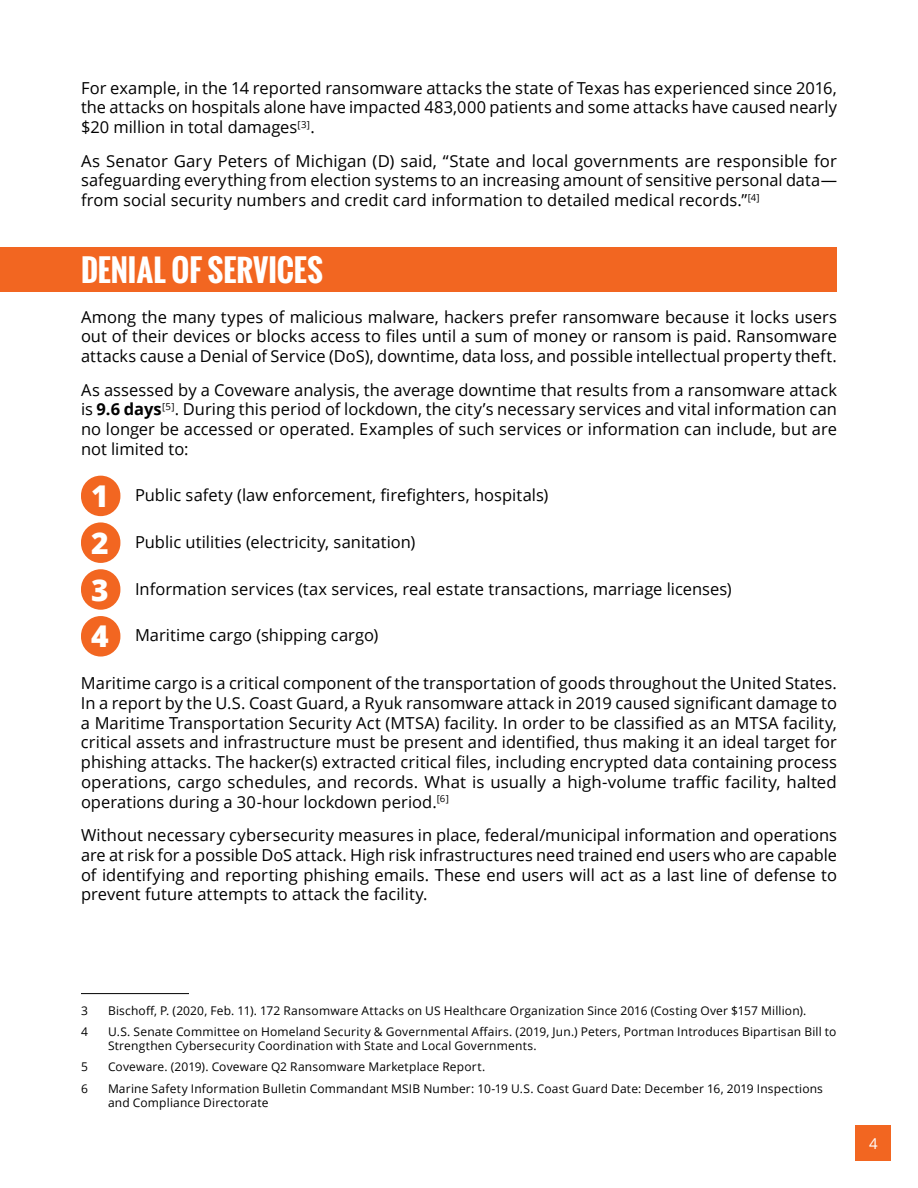
<style>
.page{position:relative;width:918px;height:1188px;background:#fff}
.page>*{position:absolute;margin:0;border:0;box-sizing:border-box;transform-origin:0 0}
.t1{font:700 30px "Oswald";letter-spacing:.005em;color:#fff}
.t2{font:16.5px/19.8px "Open Sans";color:#000;text-align:justify}
.t3{font:15px "Open Sans";color:#fff}
.t4{font:12px/14.4px "Open Sans";letter-spacing:.015em;color:#000}
.s1{font-weight:700}
.s2{font-weight:800;font-size:30px;color:#fff}
</style>
<div class="page">
<div style="left:856px;top:1126px;width:35px;height:35px;background:#f26621"></div>
<div style="left:0;top:247px;width:837px;height:44px;background:#f26621"></div>
<div style="left:81px;top:476px;width:39px;height:40px;background:#f26621;border-radius:20px"></div>
<div style="left:81px;top:522px;width:39px;height:41px;background:#f26621;border-radius:20px"></div>
<div style="left:81px;top:569px;width:39px;height:41px;background:#f26621;border-radius:20px"></div>
<div style="left:81px;top:616px;width:39px;height:41px;background:#f26621;border-radius:20px"></div>
<hr style="left:81px;top:993px;width:108px;height:1px;background:#000">
<p class="t2" style="left:81px;top:77px;width:758px">For example, in the 14 reported ransomware attacks the state of Texas has experienced since 2016, the attacks on hospitals alone have impacted 483,000 patients and some attacks have caused nearly $20 million in total damages<sup>[3]</sup>.</p>
<p class="t2" style="left:81px;top:150px;width:758px">As Senator Gary Peters of Michigan (D) said, “State and local governments are responsible for safeguarding everything from election systems to an increasing amount of sensitive personal data— from social security numbers and credit card information to detailed medical records.”<sup>[4]</sup></p>
<h1 class="t1" style="left:81px;top:247px;width:243px">DENIAL OF SERVICES</h1>
<p class="t2" style="left:81px;top:306px;width:758px">Among the many types of malicious malware, hackers prefer ransomware because it locks users out of their devices or blocks access to files until a sum of money or ransom is paid. Ransomware attacks cause a Denial of Service (DoS), downtime, data loss, and possible intellectual property theft.</p>
<p class="t2" style="left:81px;top:379px;width:758px">As assessed by a Coveware analysis, the average downtime that results from a ransomware attack is <span class="s1">9.6 days</span><sup>[5]</sup>. During this period of lockdown, the city’s necessary services and vital information can no longer be accessed or operated. Examples of such services or information can include, but are not limited to:</p>
<p class="t2" style="left:91px;top:485px;width:459px"><span class="s2">1</span> Public safety (law enforcement, firefighters, hospitals)</p>
<p class="t2" style="left:91px;top:532px;width:326px"><span class="s2">2</span> Public utilities (electricity, sanitation)</p>
<p class="t2" style="left:91px;top:578px;width:642px"><span class="s2">3</span> Information services (tax services, real estate transactions, marriage licenses)</p>
<p class="t2" style="left:91px;top:625px;width:289px"><span class="s2">4</span> Maritime cargo (shipping cargo)</p>
<p class="t2" style="left:81px;top:673px;width:758px">Maritime cargo is a critical component of the transportation of goods throughout the United States.<br>In a report by the U.S. Coast Guard, a Ryuk ransomware attack in 2019 caused significant damage to a Maritime Transportation Security Act (MTSA) facility. In order to be classified as an MTSA facility, critical assets and infrastructure must be present and identified, thus making it an ideal target for phishing attacks. The hacker(s) extracted critical files, including encrypted data containing process operations, cargo schedules, and records. What is usually a high-volume traffic facility, halted operations during a 30-hour lockdown period.<sup>[6]</sup></p>
<p class="t2" style="left:81px;top:825px;width:758px">Without necessary cybersecurity measures in place, federal/municipal information and operations are at risk for a possible DoS attack. High risk infrastructures need trained end users who are capable of identifying and reporting phishing emails. These end users will act as a last line of defense to prevent future attempts to attack the facility.</p>
<p class="t4" style="left:81px;top:1003px;width:8px">3</p>
<p class="t4" style="left:108px;top:1003px;width:700px">Bischoff, P. (2020, Feb. 11). 172 Ransomware Attacks on US Healthcare Organization Since 2016 (Costing Over $157 Million).</p>
<p class="t4" style="left:81px;top:1024px;width:8px">4</p>
<p class="t4" style="left:108px;top:1024px;width:730px">U.S. Senate Committee on Homeland Security &amp; Governmental Affairs. (2019, Jun.) Peters, Portman Introduces Bipartisan Bill to<br>Strengthen Cybersecurity Coordination with State and Local Governments.</p>
<p class="t4" style="left:81px;top:1060px;width:8px">5</p>
<p class="t4" style="left:108px;top:1060px;width:379px">Coveware. (2019). Coveware Q2 Ransomware Marketplace Report.</p>
<p class="t4" style="left:81px;top:1081px;width:8px">6</p>
<p class="t4" style="left:108px;top:1081px;width:717px">Marine Safety Information Bulletin Commandant MSIB Number: 10-19 U.S. Coast Guard Date: December 16, 2019 Inspections and Compliance Directorate</p>
<p class="t3" style="left:869px;top:1133px;width:10px">4</p>
</div>
